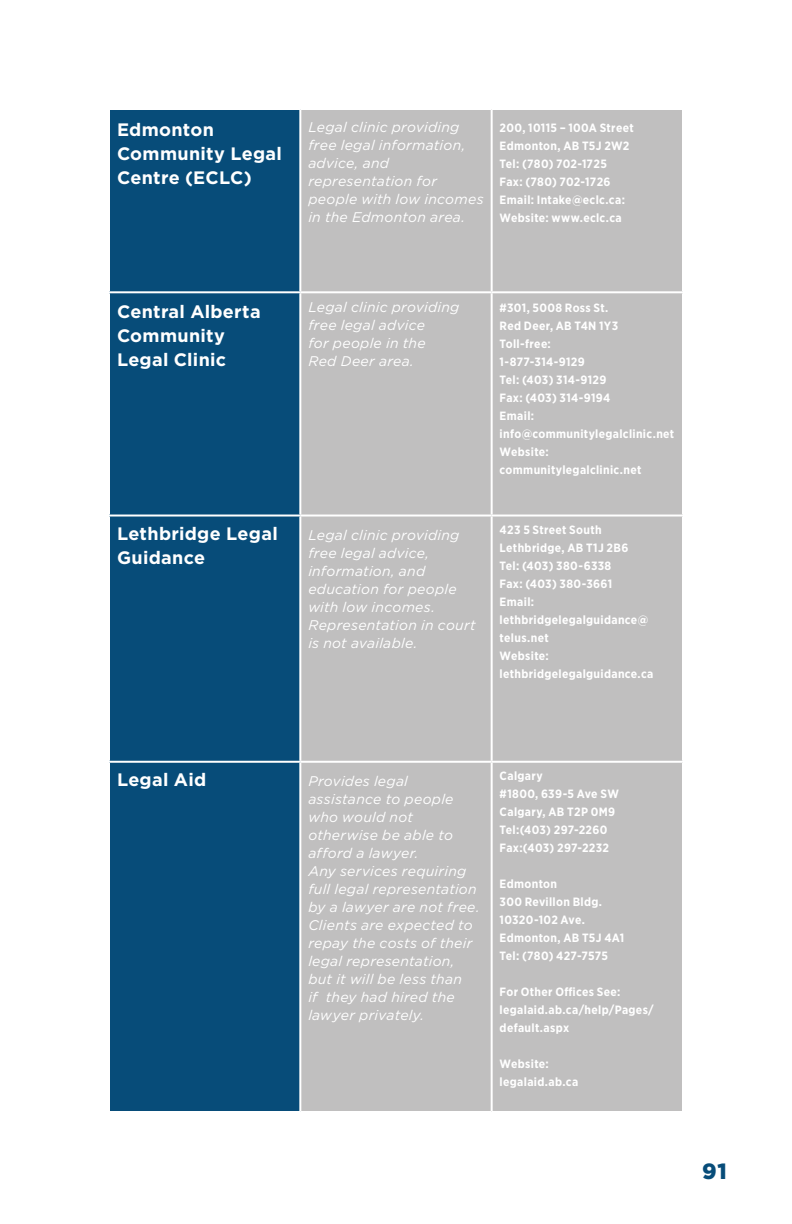
<style>
.page{position:relative;width:792px;height:1224px;background:#fff}
.page>*{position:absolute;margin:0;border:0;box-sizing:border-box;transform-origin:0 0}
.t1{font:900 22px "Gotham";color:#074c79}
.BODY_main_9pt{font:700 18px/24px "Gotham";letter-spacing:.015em;color:#fff}
.BODY_main_9pt-2{font:italic 14px/18px "Gotham";letter-spacing:.015em;color:#fff}
.footnote{font:700 12px/18px "Gotham Narrow";letter-spacing:.025em;color:#fff}
</style>
<div class="page">
<div style="left:110px;top:110px;width:189px;height:1001px;background:#074c79"></div>
<div style="left:301px;top:110px;width:381px;height:1001px;background:#c0bfbf"></div>
<hr style="left:491px;top:110px;width:2px;height:181px;background:#fff">
<hr style="left:108px;top:291px;width:192px;height:2px;background:#fff">
<hr style="left:300px;top:291px;width:192px;height:2px;background:#fff">
<hr style="left:492px;top:291px;width:192px;height:2px;background:#fff">
<hr style="left:491px;top:293px;width:2px;height:222px;background:#fff">
<hr style="left:108px;top:515px;width:192px;height:2px;background:#fff">
<hr style="left:300px;top:515px;width:192px;height:2px;background:#fff">
<hr style="left:492px;top:515px;width:192px;height:2px;background:#fff">
<hr style="left:491px;top:517px;width:2px;height:244px;background:#fff">
<hr style="left:108px;top:761px;width:192px;height:2px;background:#fff">
<hr style="left:300px;top:761px;width:192px;height:2px;background:#fff">
<hr style="left:492px;top:761px;width:192px;height:2px;background:#fff">
<hr style="left:491px;top:763px;width:2px;height:348px;background:#fff">
<p class="BODY_main_9pt" style="left:117px;top:118px;width:166px">Edmonton<br>Community Legal<br>Centre (ECLC)</p>
<p class="BODY_main_9pt-2" style="left:308px;top:118px;width:177px">Legal clinic providing free legal information, advice, and representation for people with low incomes in the Edmonton area.</p>
<p class="footnote" style="left:500px;top:119px;width:136px">200, 10115 – 100A Street</p>
<p class="footnote" style="left:500px;top:137px;width:131px">Edmonton, AB T5J 2W2</p>
<p class="footnote" style="left:500px;top:155px;width:109px">Tel: (780) 702-1725</p>
<p class="footnote" style="left:500px;top:173px;width:112px">Fax: (780) 702-1726</p>
<p class="footnote" style="left:500px;top:191px;width:127px">Email: Intake@eclc.ca:</p>
<p class="footnote" style="left:500px;top:209px;width:124px">Website: www.eclc.ca</p>
<p class="BODY_main_9pt" style="left:117px;top:300px;width:145px">Central Alberta<br>Community<br>Legal Clinic</p>
<p class="BODY_main_9pt-2" style="left:308px;top:298px;width:153px">Legal clinic providing free legal advice<br>for people in the<br>Red Deer area.</p>
<p class="footnote" style="left:500px;top:299px;width:120px">#301, 5008 Ross St.<br>Red Deer, AB T4N 1Y3</p>
<p class="footnote" style="left:500px;top:335px;width:53px">Toll-free:</p>
<p class="footnote" style="left:500px;top:353px;width:87px">1-877-314-9129</p>
<p class="footnote" style="left:500px;top:371px;width:112px">Tel: (403) 314-9129<br>Fax: (403) 314-9194</p>
<p class="footnote" style="left:500px;top:407px;width:176px">Email: info@communitylegalclinic.net</p>
<p class="footnote" style="left:500px;top:443px;width:51px">Website:</p>
<p class="footnote" style="left:500px;top:461px;width:143px">communitylegalclinic.net</p>
<p class="BODY_main_9pt" style="left:117px;top:522px;width:162px">Lethbridge Legal<br>Guidance</p>
<p class="BODY_main_9pt-2" style="left:308px;top:526px;width:169px">Legal clinic providing free legal advice, information, and education for people with low incomes.<br>Representation in court is not available.</p>
<p class="footnote" style="left:500px;top:521px;width:104px">423 5 Street South</p>
<p class="footnote" style="left:500px;top:539px;width:130px">Lethbridge, AB T1J 2B6</p>
<p class="footnote" style="left:500px;top:557px;width:114px">Tel: (403) 380-6338<br>Fax: (403) 380-3661</p>
<p class="footnote" style="left:500px;top:593px;width:150px">Email: lethbridgelegalguidance@ telus.net</p>
<p class="footnote" style="left:500px;top:647px;width:155px">Website: lethbridgelegalguidance.ca</p>
<p class="BODY_main_9pt" style="left:117px;top:768px;width:91px">Legal Aid</p>
<p class="BODY_main_9pt-2" style="left:308px;top:772px;width:173px">Provides legal assistance to people who would not otherwise be able to afford a lawyer.<br>Any services requiring full legal representation by a lawyer are not free.<br>Clients are expected to repay the costs of their legal representation, but it will be less than<br>if they had hired the lawyer privately.</p>
<p class="footnote" style="left:500px;top:767px;width:45px">Calgary</p>
<p class="footnote" style="left:500px;top:785px;width:121px">#1800, 639-5 Ave SW</p>
<p class="footnote" style="left:500px;top:803px;width:117px">Calgary, AB T2P 0M9</p>
<p class="footnote" style="left:500px;top:821px;width:109px">Tel:(403) 297-2260</p>
<p class="footnote" style="left:500px;top:839px;width:111px">Fax:(403) 297-2232</p>
<p class="footnote" style="left:500px;top:875px;width:59px">Edmonton</p>
<p class="footnote" style="left:500px;top:893px;width:104px">300 Revillon Bldg.</p>
<p class="footnote" style="left:500px;top:911px;width:87px">10320-102 Ave.</p>
<p class="footnote" style="left:500px;top:929px;width:126px">Edmonton, AB T5J 4A1</p>
<p class="footnote" style="left:500px;top:947px;width:110px">Tel: (780) 427-7575</p>
<p class="footnote" style="left:500px;top:983px;width:122px">For Other Offices See:</p>
<p class="footnote" style="left:500px;top:1001px;width:156px">legalaid.ab.ca/help/Pages/ default.aspx</p>
<p class="footnote" style="left:500px;top:1055px;width:51px">Website:</p>
<p class="footnote" style="left:500px;top:1073px;width:80px">legalaid.ab.ca</p>
<h1 class="t1" style="left:702px;top:1156px;width:26px">91</h1>
</div>
